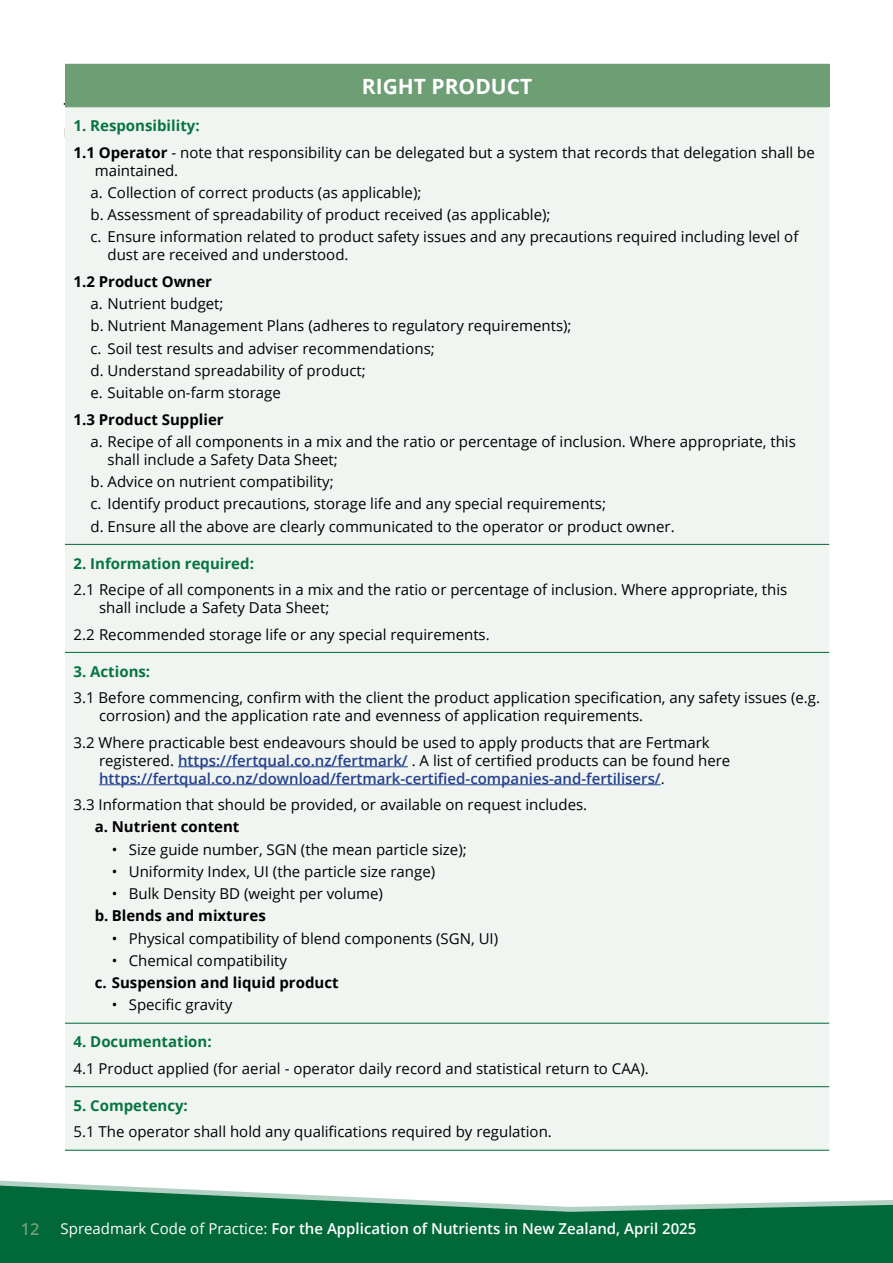
<style>
.page{position:relative;width:893px;height:1263px;background:#fff}
.page>*{position:absolute;margin:0;border:0;box-sizing:border-box;transform-origin:0 0}
.t1{font:700 21px "Open Sans";color:#fff}
.t2{font:600 16.5px "Open Sans";color:#6d9e74}
.t3{font:15px/22.2px "Open Sans";color:#000}
.t4{font:700 15px "Open Sans";color:#000}
.t5{font:600 15px "Open Sans";color:#fff}
.t6{font:700 15px "Open Sans";color:#077441}
.s1{font-weight:700;color:#077441}
.s2{font-weight:700}
.s3{font-weight:600;color:#25408f}
.s4{font-weight:400}
</style>
<div class="page">
<div style="left:65px;top:64px;width:764px;height:43px;background:#6d9e74"></div>
<div style="left:65px;top:108px;width:764px;height:1042px;background:#f0f5f1"></div>
<hr style="left:65px;top:107px;width:764px;height:1px;background:#6d9e74">
<hr style="left:65px;top:544px;width:764px;height:1px;background:#006839">
<hr style="left:65px;top:652px;width:764px;height:1px;background:#006839">
<hr style="left:65px;top:1023px;width:764px;height:1px;background:#006839">
<hr style="left:65px;top:1086px;width:764px;height:1px;background:#006839">
<hr style="left:65px;top:1150px;width:764px;height:1px;background:#006839">
<hr style="left:178px;top:766px;width:230px;height:1px;background:#25408f">
<hr style="left:99px;top:784px;width:562px;height:1px;background:#25408f">
<svg style="left:0;top:1185px;width:893px;height:78px;fill:#006839"></svg>
<h1 class="t1" style="left:362px;top:71px;width:172px">RIGHT PRODUCT</h1>
<p class="t3" style="left:74px;top:112px;width:743px;line-height:26.5px"><span class="s1">1. Responsibility:<br></span><span class="s2">1.1 Operator</span> - note that responsibility can be delegated but a system that records that delegation shall be</p>
<p class="t3" style="left:91px;top:159px;width:709px">maintained.<br>a. Collection of correct products (as applicable);<br>b. Assessment of spreadability of product received (as applicable);<br>c. Ensure information related to product safety issues and any precautions required including level of</p>
<p class="t3" style="left:108px;top:243px;width:242px">dust are received and understood.</p>
<p class="t4" style="left:73px;top:271px;width:140px">1.2 Product Owner</p>
<p class="t3" style="left:91px;top:292px;width:483px">a. Nutrient budget;<br>b. Nutrient Management Plans (adheres to regulatory requirements); c. Soil test results and adviser recommendations;<br>d. Understand spreadability of product;<br>e. Suitable on-farm storage</p>
<p class="t4" style="left:73px;top:408px;width:152px">1.3 Product Supplier</p>
<p class="t3" style="left:108px;top:432px;width:690px;line-height:18px;text-indent:-17px">a. Recipe of all components in a mix and the ratio or percentage of inclusion. Where appropriate, this shall include a Safety Data Sheet;</p>
<p class="t3" style="left:91px;top:470px;width:586px">b. Advice on nutrient compatibility;<br>c. Identify product precautions, storage life and any special requirements;<br>d. Ensure all the above are clearly communicated to the operator or product owner.</p>
<p class="t6" style="left:73px;top:552px;width:182px">2. Information required:</p>
<p class="t3" style="left:99px;top:580px;width:690px;line-height:18px;text-indent:-26px">2.1 Recipe of all components in a mix and the ratio or percentage of inclusion. Where appropriate, this shall include a Safety Data Sheet;</p>
<p class="t3" style="left:73px;top:623px;width:418px">2.2 Recommended storage life or any special requirements.</p>
<p class="t6" style="left:74px;top:661px;width:78px">3. Actions:</p>
<p class="t3" style="left:99px;top:688px;width:723px;line-height:18px;text-indent:-26px">3.1 Before commencing, confirm with the client the product application specification, any safety issues (e.g. corrosion) and the application rate and evenness of application requirements.</p>
<p class="t3" style="left:99px;top:733px;width:633px;line-height:18px;text-indent:-26px">3.2 Where practicable best endeavours should be used to apply products that are Fertmark registered. <span class="s3">https://fertqual.co.nz/fertmark/</span> . A list of certified products can be found here <span class="s3">https://fertqual.co.nz/download/fertmark-certified-companies-and-fertilisers/</span>.</p>
<p class="t3" style="left:74px;top:793px;width:515px">3.3 Information that should be provided, or available on request includes.</p>
<p class="t4" style="left:95px;top:816px;width:146px">a. Nutrient content</p>
<p class="t3" style="left:112px;top:838px;width:357px">• Size guide number, SGN (the mean particle size);</p>
<p class="t3" style="left:112px;top:860px;width:325px">• Uniformity Index, UI (the particle size range)</p>
<p class="t3" style="left:112px;top:882px;width:273px">• Bulk Density BD (weight per volume)</p>
<p class="t4" style="left:95px;top:905px;width:173px">b. Blends and mixtures</p>
<p class="t3" style="left:112px;top:927px;width:388px">• Physical compatibility of blend components (SGN, UI)</p>
<p class="t3" style="left:112px;top:949px;width:177px">• Chemical compatibility</p>
<p class="t4" style="left:95px;top:972px;width:245px">c. Suspension and liquid product</p>
<p class="t3" style="left:112px;top:993px;width:122px">• Specific gravity</p>
<p class="t6" style="left:74px;top:1031px;width:140px">4. Documentation:</p>
<p class="t3" style="left:74px;top:1057px;width:577px">4.1 Product applied (for aerial - operator daily record and statistical return to CAA).</p>
<p class="t6" style="left:74px;top:1095px;width:116px">5. Competency:</p>
<p class="t3" style="left:74px;top:1120px;width:480px">5.1 The operator shall hold any qualifications required by regulation.</p>
<p class="t2" style="left:21px;top:1218px;width:20px">12</p>
<p class="t5" style="left:61px;top:1218px;width:637px"><span class="s4">Spreadmark Code of Practice:</span> For the Application of Nutrients in New Zealand, April 2025</p>
</div>
